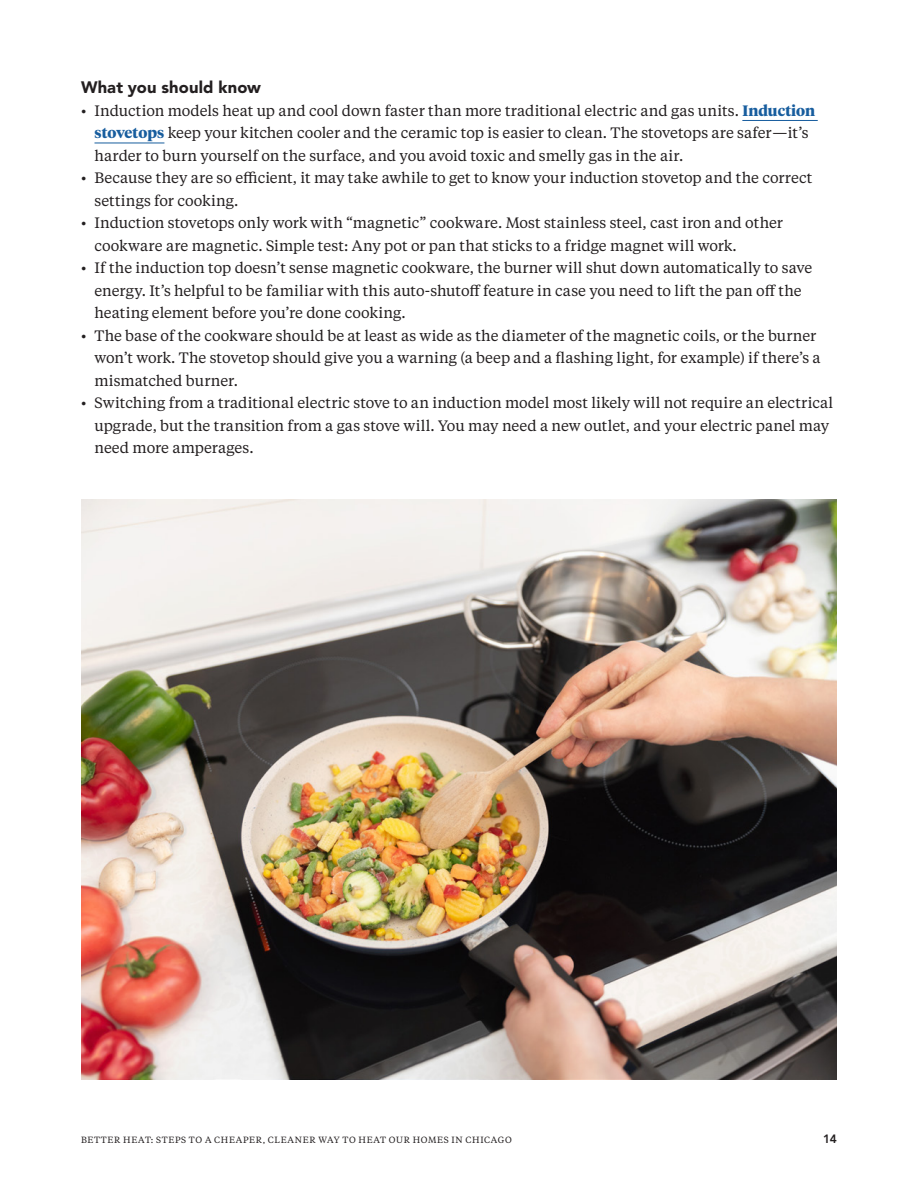
<style>
.page{position:relative;width:918px;height:1188px;background:#fff}
.page>*{position:absolute;margin:0;border:0;box-sizing:border-box;transform-origin:0 0}
.Header_2{font:900 16.5px "Avenir LT Std";letter-spacing:.01em;color:#231f20}
.t1{font:15px/22.5px "Tiempos Text";color:#231f20}
.t2{font:800 12px "Avenir LT Std";color:#231f20}
.t3{font:9px "Tiempos Text";letter-spacing:.075em;color:#231f20}
.s1{font-family:"Tiempos Headline";font-weight:700;color:#175d9e}
</style>
<div class="page">
<hr style="left:742px;top:120px;width:76px;height:1px;background:#175d9e">
<hr style="left:94px;top:143px;width:70px;height:1px;background:#175d9e">
<img style="left:81px;top:500px;width:756px;height:580px">
<p class="Header_2" style="left:81px;top:78px;width:182px">What you should know</p>
<p class="t1" style="left:94px;top:99px;width:722px;text-indent:-14px">• Induction models heat up and cool down faster than more traditional electric and gas units. <span class="s1">Induction stovetops</span> keep your kitchen cooler and the ceramic top is easier to clean. The stovetops are safer—it’s harder to burn yourself on the surface, and you avoid toxic and smelly gas in the air.</p>
<p class="t1" style="left:94px;top:166px;width:719px;text-indent:-14px">• Because they are so efficient, it may take awhile to get to know your induction stovetop and the correct settings for cooking.</p>
<p class="t1" style="left:94px;top:211px;width:690px;text-indent:-14px">• Induction stovetops only work with “magnetic” cookware. Most stainless steel, cast iron and other cookware are magnetic. Simple test: Any pot or pan that sticks to a fridge magnet will work.</p>
<p class="t1" style="left:94px;top:256px;width:719px;text-indent:-14px">• If the induction top doesn’t sense magnetic cookware, the burner will shut down automatically to save energy. It’s helpful to be familiar with this auto-shutoff feature in case you need to lift the pan off the heating element before you’re done cooking.</p>
<p class="t1" style="left:94px;top:324px;width:728px;text-indent:-14px">• The base of the cookware should be at least as wide as the diameter of the magnetic coils, or the burner won’t work. The stovetop should give you a warning (a beep and a flashing light, for example) if there’s a mismatched burner.</p>
<p class="t1" style="left:94px;top:391px;width:740px;text-indent:-14px">• Switching from a traditional electric stove to an induction model most likely will not require an electrical upgrade, but the transition from a gas stove will. You may need a new outlet, and your electric panel may need more amperages.</p>
<p class="t3" style="left:81px;top:1134px;width:432px">BETTER HEAT: STEPS TO A CHEAPER, CLEANER WAY TO HEAT OUR HOMES IN CHICAGO</p>
<p class="t2" style="left:823px;top:1132px;width:15px">14</p>
</div>
